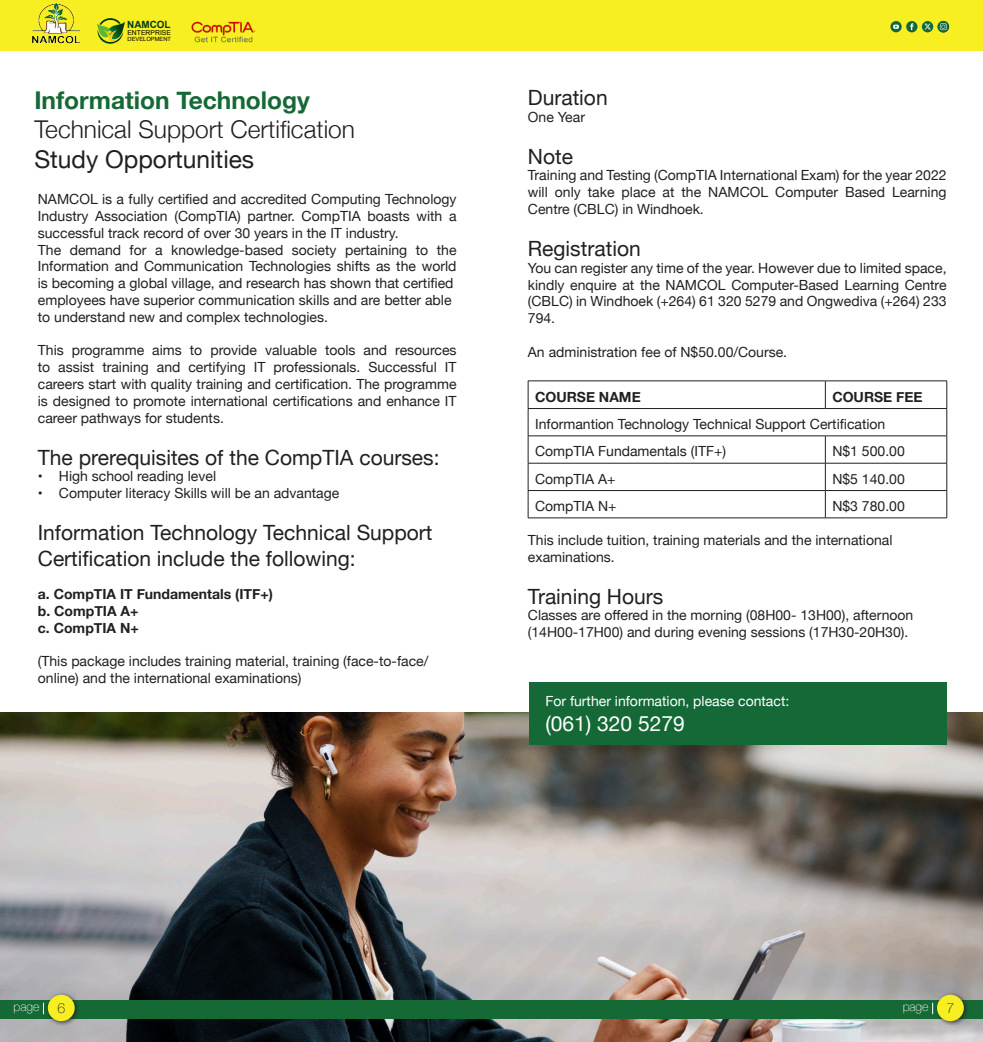
<style>
.page{position:relative;width:983px;height:1042px;background:#fff}
.page>*{position:absolute;margin:0;border:0;box-sizing:border-box;transform-origin:0 0}
.t1{font:300 24.5px "Helvetica Neue";color:#231f20}
.t2{font:700 24.5px "Helvetica Neue";color:#156935}
.t3{font:24.5px "Helvetica Neue";color:#231f20}
.t4{font:21px "Helvetica Neue";color:#231f20}
.t5{font:21px "Helvetica Neue";color:#fff}
.t6{font:14px/16.8px "Helvetica Neue";color:#231f20;text-align:justify}
.t7{font:700 14px "Helvetica Neue";color:#231f20}
.t8{font:14px "Helvetica Neue";color:#fff}
.t9{font:100 14px "Helvetica Neue";color:#231f20}
.t10{font:100 12.25px "Helvetica Neue";color:#fff}
.t11{font:700 9.97px "Arial";color:#003b10}
.t12{font:6.83px "Arial";color:#000}
.t13{font:5.77px "Arial";color:#000}
</style>
<div class="page">
<img style="left:0;top:712px;width:982px;height:330px">
<div style="left:0;top:0;width:982px;height:50px;background:#f7ef22"></div>
<svg style="left:890px;top:21px;width:11px;height:11px"></svg>
<svg style="left:937px;top:21px;width:11px;height:12px"></svg>
<svg style="left:921px;top:21px;width:12px;height:11px"></svg>
<svg style="left:905px;top:21px;width:12px;height:11px"></svg>
<svg style="left:910px;top:23px;width:3px;height:7px"></svg>
<svg style="left:893px;top:25px;width:5px;height:4px"></svg>
<svg style="left:924px;top:24px;width:6px;height:6px"></svg>
<img style="left:191px;top:21px;width:65px;height:22px">
<div style="left:0;top:1000px;width:982px;height:19px;background:#156935"></div>
<div style="left:45px;top:992px;width:35px;height:34px;background:#231f20;opacity:.75"></div>
<div style="left:48px;top:995px;width:27px;height:26px;background:#f7ef22;border-radius:50%"></div>
<div style="left:934px;top:992px;width:35px;height:34px;background:#231f20;opacity:.75"></div>
<div style="left:936px;top:995px;width:27px;height:26px;background:#f7ef22;border-radius:50%"></div>
<hr style="left:527px;top:380px;width:298px;height:1px;background:#231f20">
<hr style="left:825px;top:380px;width:121px;height:1px;background:#231f20">
<svg style="left:824px;top:381px;width:1px;height:27px"></svg>
<hr style="left:527px;top:408px;width:298px;height:1px;background:#231f20">
<hr style="left:825px;top:408px;width:121px;height:1px;background:#231f20">
<hr style="left:527px;top:435px;width:298px;height:1px;background:#231f20">
<hr style="left:825px;top:435px;width:121px;height:1px;background:#231f20">
<hr style="left:527px;top:463px;width:298px;height:1px;background:#231f20">
<hr style="left:825px;top:463px;width:121px;height:1px;background:#231f20">
<hr style="left:527px;top:490px;width:298px;height:1px;background:#231f20">
<svg style="left:527px;top:381px;width:1px;height:136px"></svg>
<hr style="left:825px;top:490px;width:121px;height:1px;background:#231f20">
<svg style="left:824px;top:436px;width:1px;height:81px"></svg>
<svg style="left:946px;top:381px;width:1px;height:137px"></svg>
<hr style="left:527px;top:517px;width:298px;height:1px;background:#231f20">
<hr style="left:825px;top:517px;width:121px;height:1px;background:#231f20">
<div style="left:529px;top:682px;width:417px;height:62px;background:#156937"></div>
<img style="left:32px;top:2px;width:49px;height:41px">
<svg style="left:97px;top:18px;width:28px;height:26px"></svg>
<p class="t11" style="left:127px;top:18px;width:45px">NAMCOL</p>
<p class="t13" style="left:127px;top:35px;width:45px">DEVELOPMENT</p>
<p class="t12" style="left:127px;top:28px;width:45px">ENTERPRISE</p>
<p class="t2" style="left:34px;top:81px;width:277px">Information Technology</p>
<p class="t1" style="left:34px;top:110px;width:322px">Technical Support Certification</p>
<p class="t3" style="left:34px;top:141px;width:221px">Study Opportunities</p>
<p class="t6" style="left:38px;top:192px;width:420px">NAMCOL is a fully certified and accredited Computing Technology Industry Association (CompTIA) partner. CompTIA boasts with a successful track record of over 30 years in the IT industry.</p>
<p class="t6" style="left:38px;top:242px;width:420px">The demand for a knowledge-based society pertaining to the Information and Communication Technologies shifts as the world is becoming a global village, and research has shown that certified</p>
<p class="t6" style="left:38px;top:292px;width:415px">employees have superior communication skills and are better able</p>
<p class="t6" style="left:38px;top:309px;width:291px">to understand new and complex technologies.</p>
<p class="t6" style="left:38px;top:343px;width:420px">This programme aims to provide valuable tools and resources to assist training and certifying IT professionals. Successful IT careers start with quality training and certification. The programme is designed to promote international certifications and enhance IT career pathways for students.</p>
<p class="t4" style="left:38px;top:442px;width:403px">The prerequisites of the CompTIA courses:</p>
<p class="t6" style="left:38px;top:469px;width:180px">• High school reading level</p>
<p class="t6" style="left:38px;top:486px;width:303px">• Computer literacy Skills will be an advantage</p>
<p class="t4" style="left:38px;top:518px;width:396px">Information Technology Technical Support</p>
<p class="t4" style="left:38px;top:543px;width:319px">Certification include the following:</p>
<p class="t7" style="left:38px;top:583px;width:236px">a. CompTIA IT Fundamentals (ITF+)</p>
<p class="t7" style="left:38px;top:600px;width:102px">b. CompTIA A+</p>
<p class="t7" style="left:38px;top:617px;width:102px">c. CompTIA N+</p>
<p class="t6" style="left:38px;top:654px;width:392px">(This package includes training material, training (face-to-face/</p>
<p class="t6" style="left:38px;top:670px;width:265px">online) and the international examinations)</p>
<p class="t4" style="left:527px;top:82px;width:81px">Duration</p>
<p class="t6" style="left:527px;top:109px;width:59px">One Year</p>
<p class="t4" style="left:527px;top:141px;width:47px">Note</p>
<p class="t6" style="left:527px;top:168px;width:420px">Training and Testing (CompTIA International Exam) for the year 2022 will only take place at the NAMCOL Computer Based Learning Centre (CBLC) in Windhoek.</p>
<p class="t4" style="left:527px;top:233px;width:114px">Registration</p>
<p class="t6" style="left:527px;top:260px;width:420px">You can register any time of the year. However due to limited space, kindly enquire at the NAMCOL Computer-Based Learning Centre (CBLC) in Windhoek (+264) 61 320 5279 and Ongwediva (+264) 233<br>794.</p>
<p class="t6" style="left:527px;top:344px;width:261px">An administration fee of N$50.00/Course.</p>
<p class="t7" style="left:535px;top:385px;width:107px">COURSE NAME</p>
<p class="t7" style="left:832px;top:385px;width:92px">COURSE FEE</p>
<p class="t6" style="left:535px;top:416px;width:352px">Informantion Technology Technical Support Certification</p>
<p class="t6" style="left:535px;top:444px;width:192px">CompTIA Fundamentals (ITF+)</p>
<p class="t6" style="left:832px;top:444px;width:74px">N$1 500.00</p>
<p class="t6" style="left:535px;top:471px;width:82px">CompTIA A+</p>
<p class="t6" style="left:832px;top:471px;width:74px">N$5 140.00</p>
<p class="t6" style="left:535px;top:498px;width:83px">CompTIA N+</p>
<p class="t6" style="left:832px;top:498px;width:74px">N$3 780.00</p>
<p class="t6" style="left:527px;top:532px;width:366px">This include tuition, training materials and the international</p>
<p class="t6" style="left:527px;top:549px;width:88px">examinations.</p>
<p class="t4" style="left:527px;top:581px;width:137px">Training Hours</p>
<p class="t6" style="left:527px;top:608px;width:387px">Classes are offered in the morning (08H00- 13H00), afternoon</p>
<p class="t6" style="left:527px;top:624px;width:382px">(14H00-17H00) and during evening sessions (17H30-20H30).</p>
<p class="t8" style="left:545px;top:691px;width:245px">For further information, please contact:</p>
<p class="t5" style="left:545px;top:709px;width:141px">(061) 320 5279</p>
<p class="t10" style="left:14px;top:997px;width:27px">page</p>
<p class="t9" style="left:57px;top:997px;width:9px">6</p>
<p class="t10" style="left:902px;top:997px;width:27px">page</p>
<p class="t9" style="left:946px;top:997px;width:9px">7</p>
</div>
